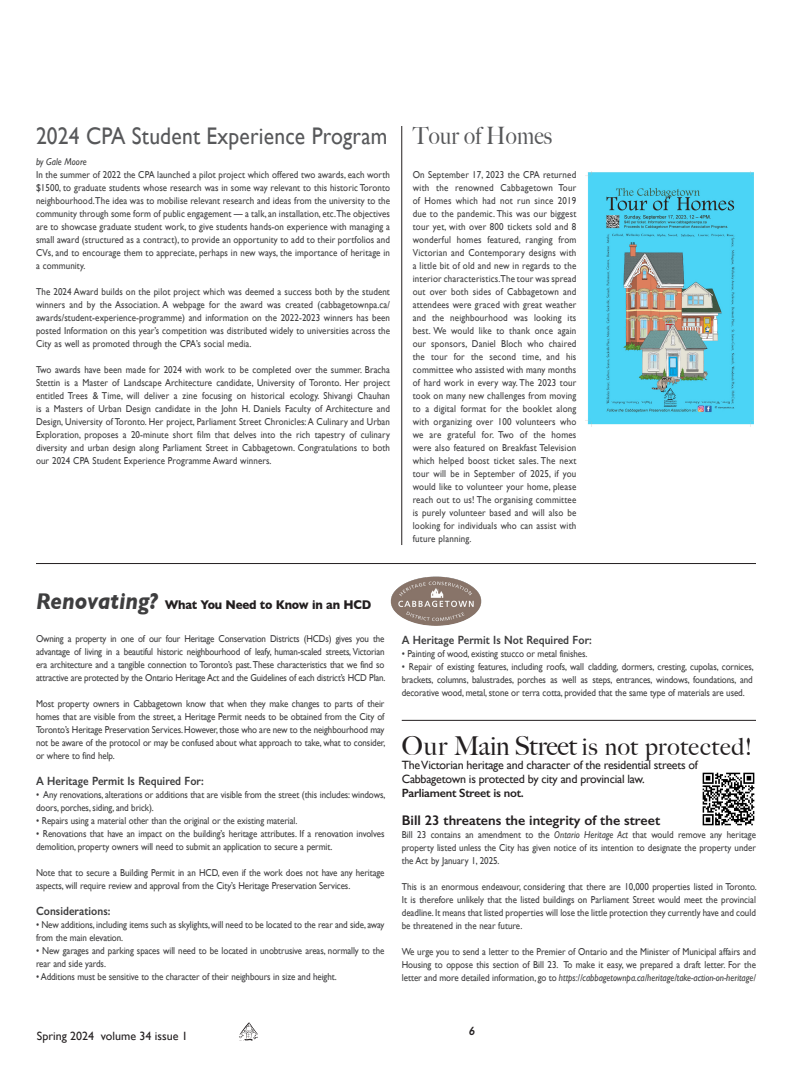
<style>
.page{position:relative;width:792px;height:1080px;background:#fff}
.page>*{position:absolute;margin:0;border:0;box-sizing:border-box;transform-origin:0 0}
.Heading{font:24px "Gill Sans";letter-spacing:.01em;color:#57585a;scale:.9 1}
.Big_Caslon_Head{font:500 24px "Big Caslon";letter-spacing:.03em;color:#231f20}
.Heading-2{font:500 24px "Big Caslon";letter-spacing:.01em;color:#57585a;scale:.9 1}
.t1{font:600 14px "Gill Sans";color:#231f20}
.Sub_heading{font:700 12.9px "Gill Sans";letter-spacing:-.02em;color:#231f20;scale:.9 1}
.t2{font:12px/14px "Gill Sans";letter-spacing:-.02em;color:#231f20}
.text_heading{font:600 12px "Gill Sans";letter-spacing:.005em;color:#3e3e3f;scale:.9 1}
.t3{font:12px "Gill Sans";color:#231f20}
.t4{font:600 12px "Gill Sans";letter-spacing:-.02em;color:#231f20}
.t5{font:italic 600 12px "Gill Sans";color:#231f20}
.text{font:10px/13px "Gill Sans";letter-spacing:-.01em;color:#3e3e3f;text-align:justify;scale:.9 1}
.caption_credit{font:italic 10px "Gill Sans";letter-spacing:.005em;color:#3e3e3f;scale:.9 1}
.s1{font-style:italic;font-size:23.2px;color:#3e3e3f}
.s2{font-size:26px}
.s3{font-style:italic}
</style>
<div class="page">
<svg style="left:239px;top:1022px;width:19px;height:18px"></svg>
<hr style="left:36px;top:563px;width:720px;height:1px;background:#231f20">
<img style="left:585px;top:171px;width:168px;height:255px">
<img style="left:390px;top:576px;width:92px;height:50px">
<hr style="left:401px;top:126px;width:1px;height:419px;background:#231f20">
<hr style="left:402px;top:720px;width:354px;height:1px;background:#231f20">
<img style="left:702px;top:772px;width:53px;height:54px">
<p class="Heading" style="left:36px;top:122px;width:392px">2024 CPA Student Experience Program</p>
<p class="Heading-2" style="left:413px;top:116px;width:156px">Tour of Homes</p>
<p class="text" style="left:413px;top:168px;width:183px">On September 17, 2023 the CPA returned with the renowned Cabbagetown Tour of Homes which had not run since 2019 due to the pandemic. This was our biggest tour yet, with over 800 tickets sold and 8 wonderful homes featured, ranging from Victorian and Contemporary designs with a little bit of old and new in regards to the interior characteristics.The tour was spread out over both sides of Cabbagetown and attendees were graced with great weather and the neighbourhood was looking its best. We would like to thank once again our sponsors, Daniel Bloch who chaired the tour for the second time, and his committee who assisted with many months of hard work in every way. The 2023 tour took on many new challenges from moving to a digital format for the booklet along with organizing over 100 volunteers who we are grateful for. Two of the homes were also featured on Breakfast Television which helped boost ticket sales. The next tour will be in September of 2025, if you would like to volunteer your home, please reach out to us! The organising committee is purely volunteer based and will also be looking for individuals who can assist with future planning.</p>
<p class="caption_credit" style="left:36px;top:156px;width:58px">by Gale Moore</p>
<p class="text" style="left:36px;top:168px;width:395px">In the summer of 2022 the CPA launched a pilot project which offered two awards, each worth $1500, to graduate students whose research was in some way relevant to this historic Toronto neighbourhood. The idea was to mobilise relevant research and ideas from the university to the community through some form of public engagement — a talk, an installation, etc.The objectives are to showcase graduate student work, to give students hands-on experience with managing a small award (structured as a contract), to provide an opportunity to add to their portfolios and CVs, and to encourage them to appreciate, perhaps in new ways, the importance of heritage in a community.</p>
<p class="text" style="left:36px;top:285px;width:395px">The 2024 Award builds on the pilot project which was deemed a success both by the student winners and by the Association. A webpage for the award was created (cabbagetownpa.ca/ awards/student-experience-programme) and information on the 2022-2023 winners has been posted Information on this year’s competition was distributed widely to universities across the City as well as promoted through the CPA’s social media.</p>
<p class="text" style="left:36px;top:363px;width:395px">Two awards have been made for 2024 with work to be completed over the summer. Bracha Stettin is a Master of Landscape Architecture candidate, University of Toronto. Her project entitled Trees &amp; Time, will deliver a zine focusing on historical ecology. Shivangi Chauhan is a Masters of Urban Design candidate in the John H. Daniels Faculty of Architecture and Design, University of Toronto. Her project, Parliament Street Chronicles: A Culinary and Urban Exploration, proposes a 20-minute short film that delves into the rich tapestry of culinary diversity and urban design along Parliament Street in Cabbagetown. Congratulations to both our 2024 CPA Student Experience Programme Award winners.</p>
<p class="Sub_heading" style="left:36px;top:594px;width:374px"><span class="s1">Renovating?</span> What You Need to Know in an HCD</p>
<p class="text" style="left:36px;top:632px;width:390px">Owning a property in one of our four Heritage Conservation Districts (HCDs) gives you the advantage of living in a beautiful historic neighbourhood of leafy, human-scaled streets, Victorian era architecture and a tangible connection to Toronto’s past. These characteristics that we find so attractive are protected by the Ontario Heritage Act and the Guidelines of each district’s HCD Plan.</p>
<p class="text" style="left:36px;top:697px;width:390px">Most property owners in Cabbagetown know that when they make changes to parts of their homes that are visible from the street, a Heritage Permit needs to be obtained from the City of Toronto’s Heritage Preservation Services. However, those who are new to the neighbourhood may not be aware of the protocol or may be confused about what approach to take, what to consider, or where to find help.</p>
<p class="text_heading" style="left:36px;top:774px;width:188px">A Heritage Permit Is Required For:</p>
<p class="text" style="left:36px;top:788px;width:390px">• Any renovations, alterations or additions that are visible from the street (this includes: windows, doors, porches, siding, and brick).</p>
<p class="text" style="left:36px;top:814px;width:292px">• Repairs using a material other than the original or the existing material.</p>
<p class="text" style="left:36px;top:827px;width:389px">• Renovations that have an impact on the building’s heritage attributes. If a renovation involves demolition, property owners will need to submit an application to secure a permit.</p>
<p class="text" style="left:36px;top:866px;width:389px">Note that to secure a Building Permit in an HCD, even if the work does not have any heritage aspects, will require review and approval from the City’s Heritage Preservation Services.</p>
<p class="text_heading" style="left:36px;top:904px;width:84px">Considerations:</p>
<p class="text" style="left:36px;top:918px;width:389px">• New additions, including items such as skylights, will need to be located to the rear and side, away from the main elevation.</p>
<p class="text" style="left:36px;top:944px;width:389px">• New garages and parking spaces will need to be located in unobtrusive areas, normally to the rear and side yards.</p>
<p class="text" style="left:36px;top:970px;width:336px">• Additions must be sensitive to the character of their neighbours in size and height.</p>
<p class="text_heading" style="left:402px;top:632px;width:213px">A Heritage Permit Is Not Required For:</p>
<p class="text" style="left:402px;top:647px;width:208px">• Painting of wood, existing stucco or metal finishes.</p>
<p class="text" style="left:402px;top:660px;width:393px">• Repair of existing features, including roofs, wall cladding, dormers, cresting, cupolas, cornices, brackets, columns, balustrades, porches as well as steps, entrances, windows, foundations, and decorative wood, metal, stone or terra cotta, provided that the same type of materials are used.</p>
<p class="Big_Caslon_Head" style="left:402px;top:727px;width:352px"><span class="s2">Our Main Street</span> is not protected!</p>
<p class="t2" style="left:402px;top:758px;width:298px">The Victorian heritage and character of the residential streets of<br>Cabbagetown is protected by city and provincial law.</p>
<p class="t4" style="left:402px;top:786px;width:124px">Parliament Street is not.</p>
<p class="t1" style="left:402px;top:812px;width:260px">Bill 23 threatens the integrity of the street</p>
<p class="text" style="left:402px;top:828px;width:395px">Bill 23 contains an amendment to the <span class="s3">Ontario Heritage Act</span> that would remove any heritage property listed unless the City has given notice of its intention to designate the property under the Act by January 1, 2025.</p>
<p class="text" style="left:402px;top:880px;width:396px">This is an enormous endeavour, considering that there are 10,000 properties listed in Toronto.<br>It is therefore unlikely that the listed buildings on Parliament Street would meet the provincial deadline. It means that listed properties will lose the little protection they currently have and could be threatened in the near future.</p>
<p class="text" style="left:402px;top:945px;width:395px">We urge you to send a letter to the Premier of Ontario and the Minister of Municipal affairs and Housing to oppose this section of Bill 23. To make it easy, we prepared a draft letter. For the letter and more detailed information, go to <span class="s3">https://cabbagetownpa.ca/heritage/take-action-on-heritage/</span></p>
<p class="t3" style="left:37px;top:1028px;width:152px">Spring 2024 volume 34 issue 1</p>
<p class="t5" style="left:469px;top:1024px;width:8px">6</p>
</div>
